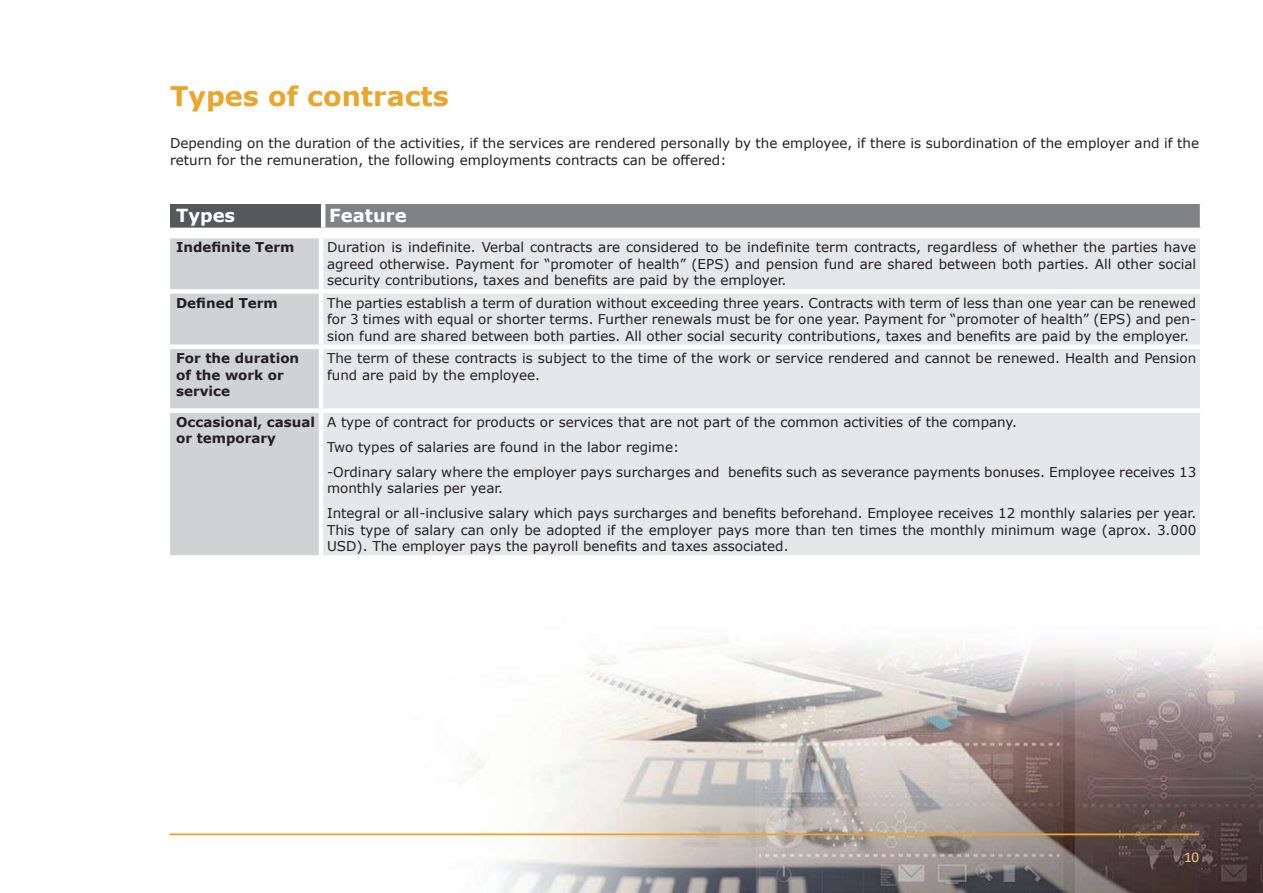
<style>
.page{position:relative;width:1263px;height:893px;background:#fff}
.page>*{position:absolute;margin:0;border:0;box-sizing:border-box;transform-origin:0 0}
.t1{font:700 27px "Verdana";color:#e9a52c}
.t2{font:700 18px "Verdana";color:#fff}
.t3{font:15px "Calibri";color:#f2c57f}
.t4{font:13.5px/16.5px "Verdana";color:#231f20}
.t5{font:700 13.5px/16.5px "Verdana";color:#231f20}
</style>
<div class="page">
<img style="left:347px;top:639px;width:916px;height:254px">
<hr style="left:169px;top:833px;width:1030px;height:2px;background:#e9a52c">
<div style="left:170px;top:238px;width:149px;height:317px;background:#d1d2d4"></div>
<div style="left:323px;top:238px;width:877px;height:317px;background:#e6e7e9"></div>
<div style="left:170px;top:289px;width:151px;height:5px;background:#fff"></div>
<div style="left:321px;top:289px;width:883px;height:5px;background:#fff"></div>
<hr style="left:170px;top:345px;width:151px;height:4px;background:#fff">
<hr style="left:321px;top:345px;width:883px;height:4px;background:#fff">
<div style="left:170px;top:408px;width:151px;height:5px;background:#fff"></div>
<div style="left:321px;top:408px;width:883px;height:5px;background:#fff"></div>
<div style="left:170px;top:204px;width:153px;height:26px;background:#57585a"></div>
<div style="left:323px;top:204px;width:879px;height:26px;background:#808285"></div>
<hr style="left:321px;top:204px;width:4px;height:24px;background:#fff">
<hr style="left:1200px;top:204px;width:4px;height:24px;background:#fff">
<hr style="left:170px;top:228px;width:153px;height:4px;background:#fff">
<hr style="left:323px;top:228px;width:881px;height:4px;background:#fff">
<h1 class="t1" style="left:170px;top:77px;width:280px">Types of contracts</h1>
<p class="t4" style="left:170px;top:135px;width:1030px">Depending on the duration of the activities, if the services are rendered personally by the employee, if there is subordination of the employer and if the return for the remuneration, the following employments contracts can be offered:</p>
<h2 class="t2" style="left:176px;top:203px;width:61px">Types</h2>
<h2 class="t2" style="left:329px;top:203px;width:79px">Feature</h2>
<p class="t5" style="left:176px;top:239px;width:120px">Indefinite Term</p>
<p class="t4" style="left:327px;top:239px;width:871px;text-align:justify">Duration is indefinite. Verbal contracts are considered to be indefinite term contracts, regardless of whether the parties have agreed otherwise. Payment for “promoter of health” (EPS) and pension fund are shared between both parties. All other social security contributions, taxes and benefits are paid by the employer.</p>
<p class="t5" style="left:176px;top:294px;width:103px">Defined Term</p>
<p class="t4" style="left:327px;top:294px;width:871px;text-align:justify">The parties establish a term of duration without exceeding three years. Contracts with term of less than one year can be renewed for 3 times with equal or shorter terms. Further renewals must be for one year. Payment for “promoter of health” (EPS) and pen&shy;sion fund are shared between both parties. All other social security contributions, taxes and benefits are paid by the employer.</p>
<p class="t5" style="left:176px;top:350px;width:125px">For the duration of the work or service</p>
<p class="t4" style="left:327px;top:350px;width:871px">The term of these contracts is subject to the time of the work or service rendered and cannot be renewed. Health and Pension fund are paid by the employee.</p>
<p class="t5" style="left:176px;top:413px;width:140px">Occasional, casual or temporary</p>
<p class="t4" style="left:327px;top:409px;width:871px;line-height:25px">A type of contract for products or services that are not part of the common activities of the company.<br>Two types of salaries are found in the labor regime:<br>-Ordinary salary where the employer pays surcharges and benefits such as severance payments bonuses. Employee receives 13</p>
<p class="t4" style="left:327px;top:476px;width:871px;line-height:25px">monthly salaries per year.<br>Integral or all-inclusive salary which pays surcharges and benefits beforehand. Employee receives 12 monthly salaries per year.</p>
<p class="t4" style="left:327px;top:522px;width:871px">This type of salary can only be adopted if the employer pays more than ten times the monthly minimum wage (aprox. 3.000<br>USD). The employer pays the payroll benefits and taxes associated.</p>
<p class="t3" style="left:1184px;top:846px;width:17px">10</p>
</div>
